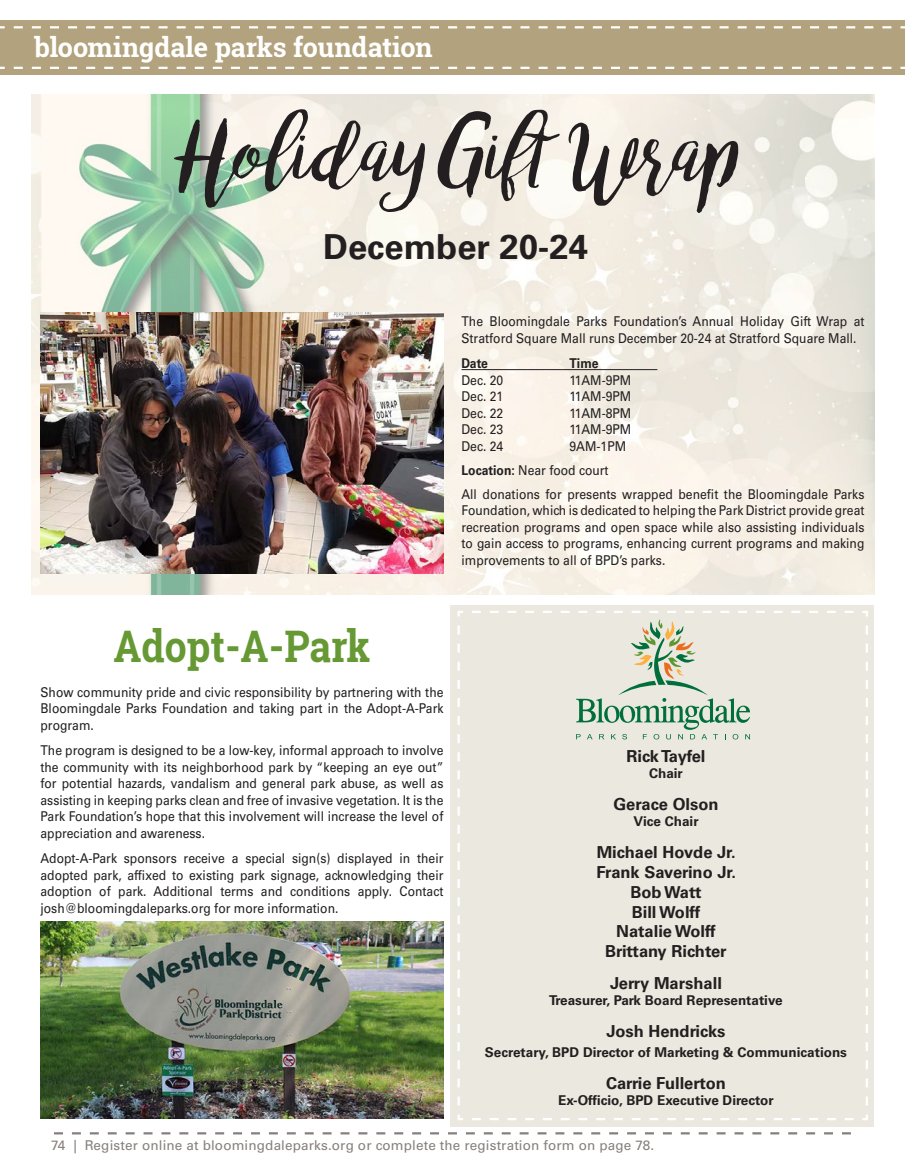
<style>
.page{position:relative;width:905px;height:1175px;background:#fff}
.page>*{position:absolute;margin:0;border:0;box-sizing:border-box;transform-origin:0 0}
.Adult_Trips{font:italic 88.5px "bromello";color:#231f20}
.Body_Text{font:700 43.5px "Roboto Slab";color:#693;scale:.9 1}
.Adult_Trips-2{font:700 34.5px "Univers LT Std";color:#231f20}
.t1{font:700 27px "Roboto Slab";letter-spacing:-.01em;color:#fff}
.Adult_Trips-3{font:700 16.5px "Univers LT Std";color:#231f20}
.Body_Text-2{font:13.5px/16.5px "Univers LT Std";color:#231f20;text-align:justify;scale:.9 1}
.Adult_Trips-4{font:700 13.5px "Univers LT Std";color:#231f20}
.t2{font:13.5px "Univers LT Std";letter-spacing:.01em;color:#867f7c}
.Body_Text-3{font:700 13.5px "Univers LT Std";color:#231f20;scale:.9 1}
.s1{font-weight:700}
</style>
<div class="page">
<svg style="left:54px;top:1132px;width:796px;height:2px"></svg>
<div style="left:450px;top:604px;width:424px;height:522px;background:#ebe8df"></div>
<svg style="left:457px;top:611px;width:411px;height:509px"></svg>
<div style="left:0;top:20px;width:904px;height:54px;background:#b2a37e"></div>
<svg style="left:0;top:67px;width:904px;height:2px"></svg>
<svg style="left:0;top:26px;width:904px;height:2px"></svg>
<svg style="left:576px;top:619px;width:174px;height:120px"></svg>
<img style="left:40px;top:921px;width:403px;height:197px">
<img style="left:32px;top:95px;width:842px;height:499px">
<hr style="left:461px;top:369px;width:196px;height:1px;background:#231f20">
<img style="left:40px;top:312px;width:403px;height:262px">
<p class="t1" style="left:34px;top:29px;width:399px">bloomingdale parks foundation</p>
<p class="Adult_Trips" style="left:176px;top:90px;width:560px">Holiday Gift Wrap</p>
<p class="Adult_Trips-2" style="left:323px;top:227px;width:266px">December 20-24</p>
<p class="Body_Text-2" style="left:461px;top:313px;width:449px">The Bloomingdale Parks Foundation’s Annual Holiday Gift Wrap at<br>Stratford Square Mall runs December 20-24 at Stratford Square Mall.</p>
<p class="Body_Text-3" style="left:461px;top:355px;width:31px">Date</p>
<p class="Body_Text-3" style="left:569px;top:355px;width:34px">Time</p>
<p class="Body_Text-2" style="left:461px;top:372px;width:48px">Dec. 20</p>
<p class="Body_Text-2" style="left:569px;top:372px;width:70px">11AM-9PM</p>
<p class="Body_Text-2" style="left:461px;top:388px;width:48px">Dec. 21</p>
<p class="Body_Text-2" style="left:569px;top:388px;width:70px">11AM-9PM</p>
<p class="Body_Text-2" style="left:461px;top:405px;width:48px">Dec. 22</p>
<p class="Body_Text-2" style="left:569px;top:405px;width:70px">11AM-8PM</p>
<p class="Body_Text-2" style="left:461px;top:421px;width:48px">Dec. 23</p>
<p class="Body_Text-2" style="left:569px;top:421px;width:70px">11AM-9PM</p>
<p class="Body_Text-2" style="left:461px;top:438px;width:48px">Dec. 24</p>
<p class="Body_Text-2" style="left:569px;top:438px;width:64px">9AM-1PM</p>
<p class="Body_Text-2" style="left:461px;top:462px;width:165px"><span class="s1">Location:</span> Near food court</p>
<p class="Body_Text-2" style="left:461px;top:486px;width:449px">All donations for presents wrapped benefit the Bloomingdale Parks Foundation, which is dedicated to helping the Park District provide great recreation programs and open space while also assisting individuals to gain access to programs, enhancing current programs and making improvements to all of BPD’s parks.</p>
<p class="Body_Text" style="left:113px;top:616px;width:287px">Adopt-A-Park</p>
<p class="Body_Text-2" style="left:40px;top:684px;width:449px">Show community pride and civic responsibility by partnering with the Bloomingdale Parks Foundation and taking part in the Adopt-A-Park program.</p>
<p class="Body_Text-2" style="left:40px;top:742px;width:449px">The program is designed to be a low-key, informal approach to involve the community with its neighborhood park by “keeping an eye out” for potential hazards, vandalism and general park abuse, as well as assisting in keeping parks clean and free of invasive vegetation. It is the Park Foundation’s hope that this involvement will increase the level of appreciation and awareness.</p>
<p class="Body_Text-2" style="left:40px;top:850px;width:449px">Adopt-A-Park sponsors receive a special sign(s) displayed in their adopted park, affixed to existing park signage, acknowledging their adoption of park. Additional terms and conditions apply. Contact josh@bloomingdaleparks.org for more information.</p>
<p class="Adult_Trips-3" style="left:626px;top:746px;width:81px">Rick Tayfel</p>
<p class="Adult_Trips-4" style="left:649px;top:765px;width:35px">Chair</p>
<p class="Adult_Trips-3" style="left:613px;top:794px;width:107px">Gerace Olson</p>
<p class="Adult_Trips-4" style="left:633px;top:813px;width:67px">Vice Chair</p>
<p class="Adult_Trips-3" style="left:596px;top:842px;width:140px">Michael Hovde Jr.</p>
<p class="Adult_Trips-3" style="left:596px;top:862px;width:141px">Frank Saverino Jr.</p>
<p class="Adult_Trips-3" style="left:630px;top:882px;width:72px">Bob Watt</p>
<p class="Adult_Trips-3" style="left:631px;top:902px;width:70px">Bill Wolff</p>
<p class="Adult_Trips-3" style="left:616px;top:922px;width:101px">Natalie Wolff</p>
<p class="Adult_Trips-3" style="left:605px;top:941px;width:123px">Brittany Richter</p>
<p class="Adult_Trips-3" style="left:610px;top:973px;width:113px">Jerry Marshall</p>
<p class="Adult_Trips-4" style="left:549px;top:992px;width:235px">Treasurer, Park Board Representative</p>
<p class="Adult_Trips-3" style="left:606px;top:1021px;width:120px">Josh Hendricks</p>
<p class="Adult_Trips-4" style="left:485px;top:1044px;width:363px">Secretary, BPD Director of Marketing &amp; Communications</p>
<p class="Adult_Trips-3" style="left:606px;top:1073px;width:121px">Carrie Fullerton</p>
<p class="Adult_Trips-4" style="left:558px;top:1092px;width:217px">Ex-Officio, BPD Executive Director</p>
<p class="t2" style="left:51px;top:1137px;width:605px">74 | Register online at bloomingdaleparks.org or complete the registration form on page 78.</p>
</div>
